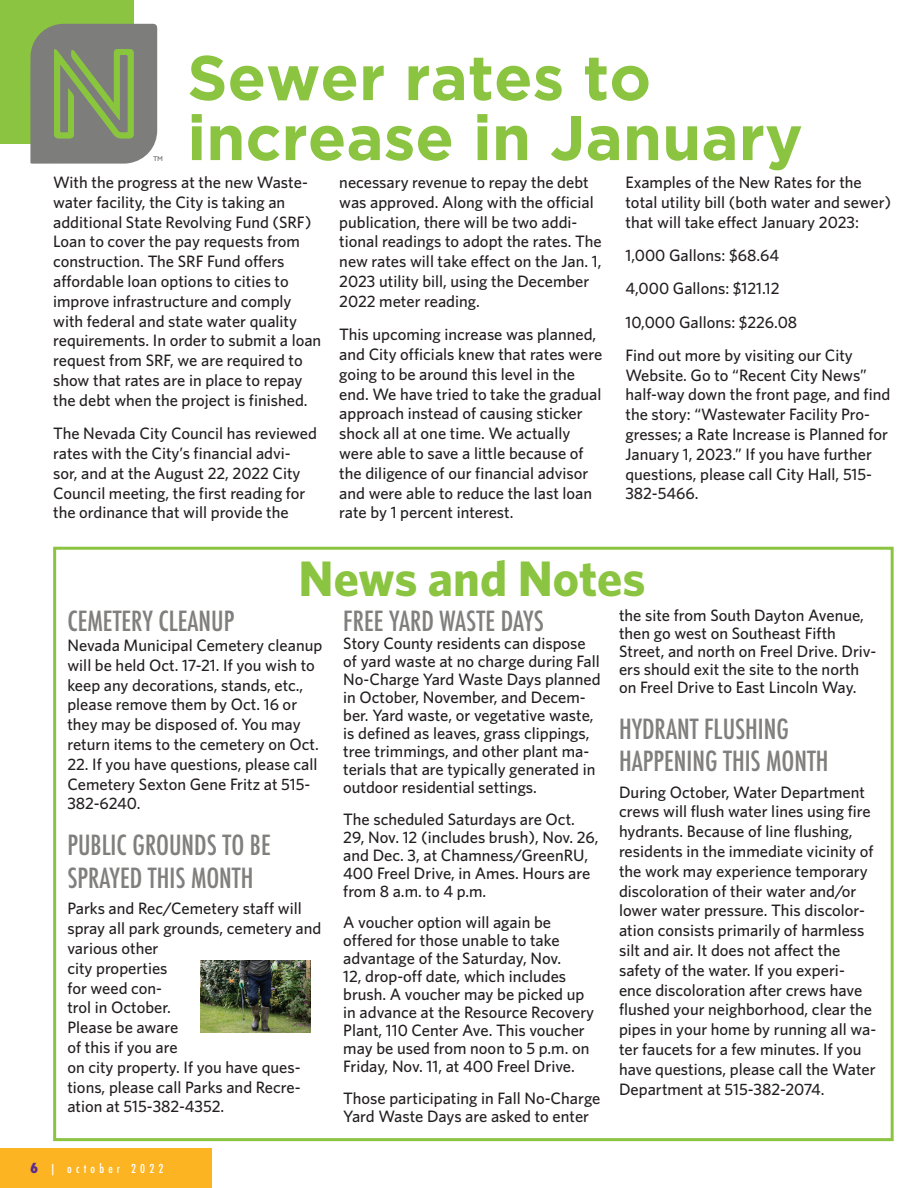
<style>
.page{position:relative;width:918px;height:1188px;background:#fff}
.page>*{position:absolute;margin:0;border:0;box-sizing:border-box;transform-origin:0 0}
.t1{font:700 63px/60px "Gotham";color:#8bc440}
.t2{font:700 49.95px "Whitney";color:#8bc440}
.t3{font:500 condensed 27px/32.4px "Futura";color:#807f7d}
.t4{font:500 16.5px/19.8px "Whitney";color:#231f20}
.t5{font:500 condensed 12px "Futura";letter-spacing:.35em;color:#fff}
.t6{font:500 6.75px "Gotham";color:#7d7d7c}
.s1{font-weight:800;font-size:13.5px;color:#5b2e91}
</style>
<div class="page">
<div style="left:0;top:1148px;width:212px;height:40px;background:#fcb423"></div>
<div style="left:0;top:0;width:133px;height:143px;background:#8bc440"></div>
<svg style="left:30px;top:24px;width:127px;height:140px"></svg>
<div style="left:53px;top:547px;width:841px;height:594px;border:3px solid #8bc440"></div>
<img style="left:201px;top:961px;width:110px;height:71px">
<p class="t6" style="left:153px;top:154px;width:12px">TM</p>
<h1 class="t1" style="left:187px;top:46px;width:617px">Sewer rates to increase in January</h1>
<p class="t4" style="left:53px;top:172px;width:270px">With the progress at the new Waste&shy;water facility, the City is taking an additional State Revolving Fund (SRF)<br>Loan to cover the pay requests from construction. The SRF Fund offers affordable loan options to cities to improve infrastructure and comply with federal and state water quality requirements. In order to submit a loan request from SRF, we are required to show that rates are in place to repay the debt when the project is finished.</p>
<p class="t4" style="left:53px;top:423px;width:265px">The Nevada City Council has reviewed rates with the City’s financial advi&shy;sor, and at the August 22, 2022 City Council meeting, the first reading for the ordinance that will provide the</p>
<p class="t4" style="left:339px;top:172px;width:264px">necessary revenue to repay the debt was approved. Along with the official publication, there will be two addi&shy;tional readings to adopt the rates. The new rates will take effect on the Jan. 1, 2023 utility bill, using the December 2022 meter reading.</p>
<p class="t4" style="left:339px;top:324px;width:264px">This upcoming increase was planned, and City officials knew that rates were going to be around this level in the end. We have tried to take the gradual approach instead of causing sticker shock all at one time. We actually were able to save a little because of the diligence of our financial advisor and were able to reduce the last loan rate by 1 percent interest.</p>
<p class="t4" style="left:625px;top:172px;width:267px">Examples of the New Rates for the total utility bill (both water and sewer) that will take effect January 2023:</p>
<p class="t4" style="left:625px;top:238px;width:229px;line-height:33.3px">1,000 Gallons: $68.64<br>4,000 Gallons: $121.12<br>10,000 Gallons: $226.08<br>Find out more by visiting our City</p>
<p class="t4" style="left:625px;top:365px;width:266px">Website. Go to “Recent City News” half-way down the front page, and find the story: “Wastewater Facility Pro&shy;gresses; a Rate Increase is Planned for January 1, 2023.” If you have further questions, please call City Hall, 515- 382-5466.</p>
<h2 class="t2" style="left:299px;top:549px;width:348px">News and Notes</h2>
<h3 class="t3" style="left:67px;top:605px;width:169px">CEMETERY CLEANUP</h3>
<p class="t4" style="left:67px;top:635px;width:256px">Nevada Municipal Cemetery cleanup will be held Oct. 17-21. If you wish to keep any decorations, stands, etc., please remove them by Oct. 16 or they may be disposed of. You may return items to the cemetery on Oct.</p>
<p class="t4" style="left:67px;top:754px;width:252px">22. If you have questions, please call<br>Cemetery Sexton Gene Fritz at 515-<br>382-6240.</p>
<h3 class="t3" style="left:67px;top:829px;width:205px">PUBLIC GROUNDS TO BE<br>SPRAYED THIS MONTH</h3>
<p class="t4" style="left:67px;top:898px;width:256px">Parks and Rec/Cemetery staff will spray all park grounds, cemetery and various other<br>city properties<br>for weed con-<br>trol in October.<br>Please be aware<br>of this if you are<br>on city property. If you have ques&shy;tions, please call Parks and Recre&shy;ation at 515-382-4352.</p>
<p class="t5" style="left:30px;top:1161px;width:135px"><span class="s1">6</span> | october 2022</p>
<h3 class="t3" style="left:343px;top:605px;width:202px">FREE YARD WASTE DAYS</h3>
<p class="t4" style="left:343px;top:634px;width:259px;line-height:18px">Story County residents can dispose of yard waste at no charge during Fall No-Charge Yard Waste Days planned in October, November, and Decem&shy;ber. Yard waste, or vegetative waste, is defined as leaves, grass clippings, tree trimmings, and other plant ma&shy;terials that are typically generated in outdoor residential settings.</p>
<p class="t4" style="left:343px;top:810px;width:257px;line-height:18px">The scheduled Saturdays are Oct.<br>29, Nov. 12 (includes brush), Nov. 26, and Dec. 3, at Chamness/GreenRU,<br>400 Freel Drive, in Ames. Hours are from 8 a.m. to 4 p.m.</p>
<p class="t4" style="left:343px;top:913px;width:253px;line-height:18px">A voucher option will again be offered for those unable to take advantage of the Saturday, Nov.<br>12, drop-off date, which includes brush. A voucher may be picked up in advance at the Resource Recovery<br>Plant, 110 Center Ave. This voucher may be used from noon to 5 p.m. on<br>Friday, Nov. 11, at 400 Freel Drive.</p>
<p class="t4" style="left:343px;top:1089px;width:259px;line-height:18px">Those participating in Fall No-Charge<br>Yard Waste Days are asked to enter</p>
<p class="t4" style="left:619px;top:606px;width:259px;line-height:18px">the site from South Dayton Avenue, then go west on Southeast Fifth Street, and north on Freel Drive. Driv&shy;ers should exit the site to the north on Freel Drive to East Lincoln Way.</p>
<h3 class="t3" style="left:619px;top:713px;width:211px">HYDRANT FLUSHING<br>HAPPENING THIS MONTH</h3>
<p class="t4" style="left:619px;top:782px;width:259px">During October, Water Department crews will flush water lines using fire hydrants. Because of line flushing, residents in the immediate vicinity of the work may experience temporary discoloration of their water and/or lower water pressure. This discolor&shy;ation consists primarily of harmless silt and air. It does not affect the safety of the water. If you experi&shy;ence discoloration after crews have flushed your neighborhood, clear the pipes in your home by running all wa&shy;ter faucets for a few minutes. If you have questions, please call the Water Department at 515-382-2074.</p>
</div>
